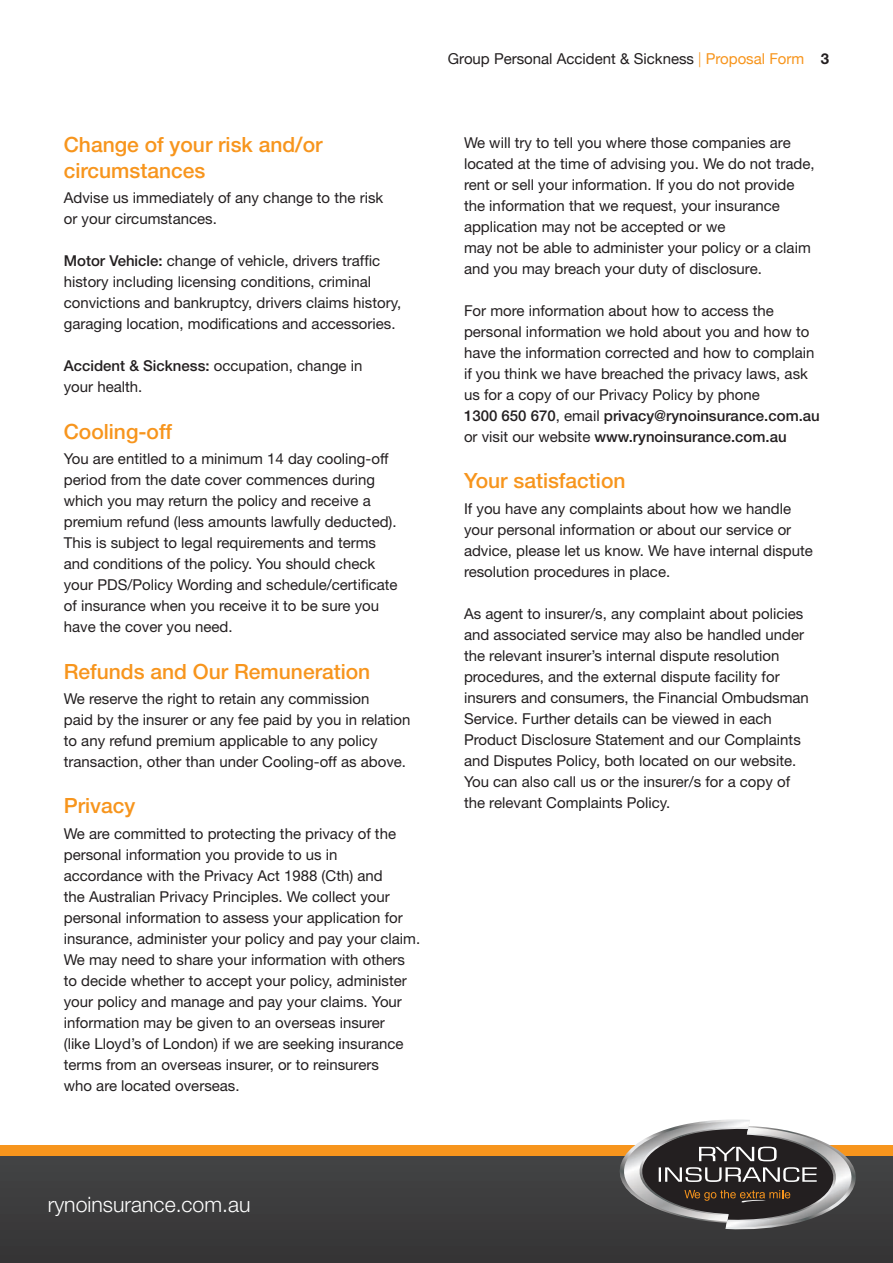
<style>
.page{position:relative;width:893px;height:1263px;background:#fff}
.page>*{position:absolute;margin:0;border:0;box-sizing:border-box;transform-origin:0 0}
.t1{font:300 21.3px "Helvetica Neue";color:#fff}
.t2{font:500 21px/25.5px "Helvetica Neue";color:#f7951d}
.Body_copy{font:15px/21px "Helvetica Neue";color:#231f20}
.t3{font:15px "Helvetica Neue";color:#231f20}
.s1{font-weight:500}
.s2{font-weight:300;color:#f7951d}
.s3{color:#f7951d}
.s4{font-weight:700}
</style>
<div class="page">
<div style="left:0;top:1145px;width:893px;height:35px;background:#f7951d"></div>
<div style="left:0;top:1156px;width:893px;height:107px;background:#3b3a3b"></div>
<img style="left:707px;top:1119px;width:43px;height:104px">
<img style="left:619px;top:1121px;width:131px;height:100px">
<img style="left:726px;top:1127px;width:130px;height:103px">
<svg style="left:684px;top:1190px;width:106px;height:13px"></svg>
<h3 class="t2" style="left:64px;top:132px;width:260px">Change of your risk and/or circumstances</h3>
<p class="Body_copy" style="left:64px;top:187px;width:321px">Advise us immediately of any change to the risk or your circumstances.</p>
<p class="Body_copy" style="left:64px;top:250px;width:339px"><span class="s1">Motor Vehicle:</span> change of vehicle, drivers traffic history including licensing conditions, criminal convictions and bankruptcy, drivers claims history, garaging location, modifications and accessories.</p>
<p class="Body_copy" style="left:64px;top:355px;width:300px"><span class="s1">Accident &amp; Sickness:</span> occupation, change in your health.</p>
<h3 class="t2" style="left:64px;top:418px;width:110px">Cooling-off</h3>
<p class="Body_copy" style="left:64px;top:448px;width:335px">You are entitled to a minimum 14 day cooling-off period from the date cover commences during which you may return the policy and receive a premium refund (less amounts lawfully deducted).<br>This is subject to legal requirements and terms and conditions of the policy. You should check your PDS/Policy Wording and schedule/certificate of insurance when you receive it to be sure you have the cover you need.</p>
<h3 class="t2" style="left:64px;top:658px;width:308px">Refunds and Our Remuneration</h3>
<p class="Body_copy" style="left:64px;top:688px;width:348px">We reserve the right to retain any commission<br>paid by the insurer or any fee paid by you in relation to any refund premium applicable to any policy transaction, other than under Cooling-off as above.</p>
<h3 class="t2" style="left:64px;top:793px;width:73px">Privacy</h3>
<p class="Body_copy" style="left:64px;top:822px;width:358px">We are committed to protecting the privacy of the personal information you provide to us in<br>accordance with the Privacy Act 1988 (Cth) and<br>the Australian Privacy Principles. We collect your personal information to assess your application for insurance, administer your policy and pay your claim.<br>We may need to share your information with others to decide whether to accept your policy, administer your policy and manage and pay your claims. Your information may be given to an overseas insurer<br>(like Lloyd’s of London) if we are seeking insurance terms from an overseas insurer, or to reinsurers<br>who are located overseas.</p>
<p class="t3" style="left:448px;top:48px;width:383px">Group Personal Accident &amp; Sickness <span class="s2">|</span> <span class="s3">Proposal Form</span> <span class="s4">3</span></p>
<p class="Body_copy" style="left:464px;top:132px;width:352px">We will try to tell you where those companies are located at the time of advising you. We do not trade, rent or sell your information. If you do not provide the information that we request, your insurance application may not be accepted or we<br>may not be able to administer your policy or a claim and you may breach your duty of disclosure.</p>
<p class="Body_copy" style="left:464px;top:300px;width:357px">For more information about how to access the personal information we hold about you and how to have the information corrected and how to complain if you think we have breached the privacy laws, ask us for a copy of our Privacy Policy by phone<br><span class="s1">1300 650 670</span>, email <span class="s1">privacy@rynoinsurance.com.au </span>or visit our website <span class="s1">www.rynoinsurance.com.au</span></p>
<h3 class="t2" style="left:464px;top:468px;width:163px">Your satisfaction</h3>
<p class="Body_copy" style="left:464px;top:498px;width:350px">If you have any complaints about how we handle your personal information or about our service or advice, please let us know. We have internal dispute resolution procedures in place.</p>
<p class="Body_copy" style="left:464px;top:603px;width:346px">As agent to insurer/s, any complaint about policies and associated service may also be handled under the relevant insurer’s internal dispute resolution procedures, and the external dispute facility for insurers and consumers, the Financial Ombudsman Service. Further details can be viewed in each Product Disclosure Statement and our Complaints and Disputes Policy, both located on our website.<br>You can also call us or the insurer/s for a copy of the relevant Complaints Policy.</p>
<h1 class="t1" style="left:48px;top:1191px;width:204px">rynoinsurance.com.au</h1>
</div>
